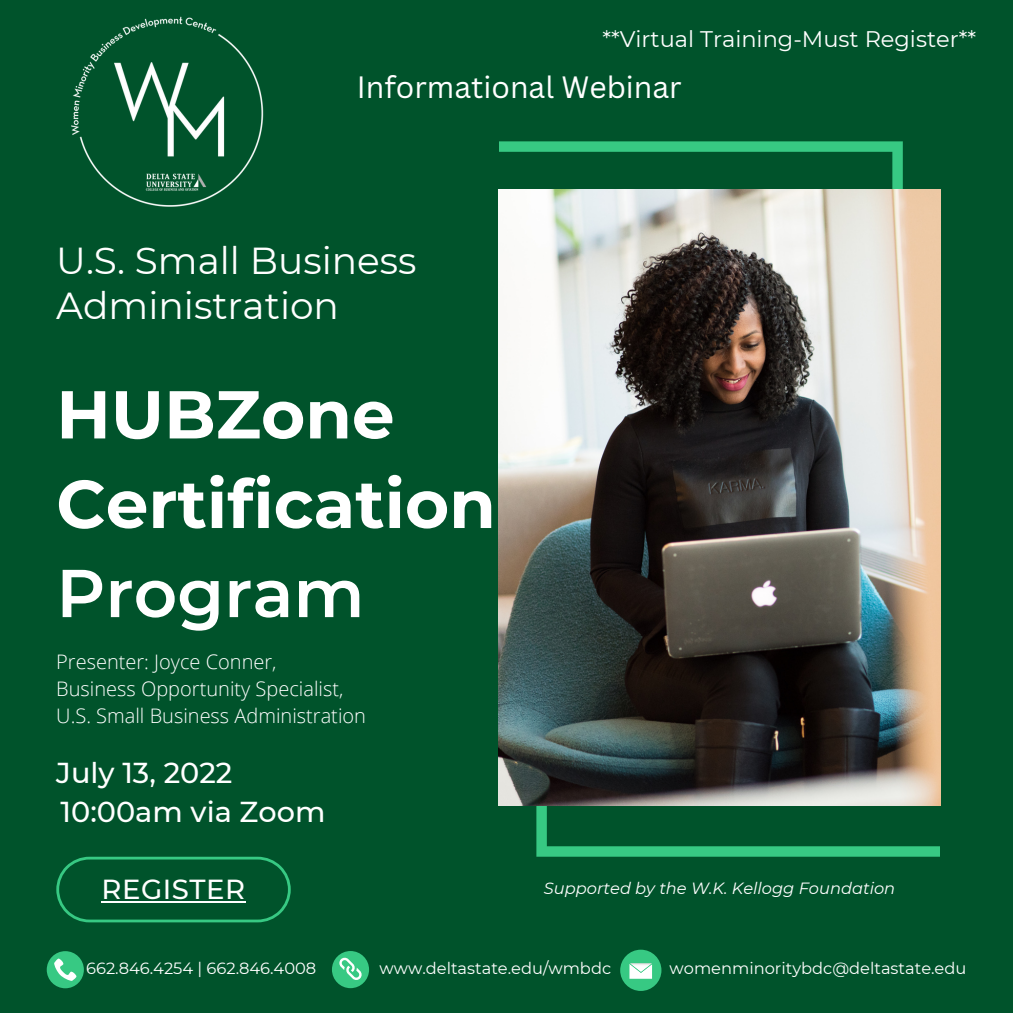
<style>
.page{position:relative;width:1013px;height:1013px;background:#fff}
.page>*{position:absolute;margin:0;border:0;box-sizing:border-box;transform-origin:0 0}
.t1{font:700 67.5px "Montserrat";color:#fff}
.t2{font:600 67.5px "Montserrat";color:#fff}
.t3{font:37.5px/45px "Montserrat";color:#fff}
.t4{font:30px "Canva Sans";color:#fff}
.t5{font:500 28.75px "Montserrat";color:#fff}
.t6{font:500 27.5px "Montserrat";letter-spacing:.02em;color:#fff}
.t7{font:22.5px "Montserrat";color:#fff}
.t8{font:300 20px "Open Sans";color:#fff}
.t9{font:16.25px "Montserrat";color:#fff}
.t10{font:italic 16.25px "Montserrat";color:#fff}
</style>
<div class="page">
<div style="left:0;top:0;width:1012px;height:1012px;background:#00532b"></div>
<svg style="left:499px;top:141px;width:403px;height:48px"></svg>
<svg style="left:536px;top:805px;width:404px;height:51px"></svg>
<img style="left:499px;top:189px;width:441px;height:616px">
<svg style="left:56px;top:856px;width:235px;height:66px"></svg>
<hr style="left:101px;top:900px;width:145px;height:2px;background:#fff">
<img style="left:71px;top:16px;width:193px;height:191px">
<div style="left:47px;top:951px;width:37px;height:37px;background:#37c983;border-radius:50%"></div>
<svg style="left:54px;top:958px;width:22px;height:22px"></svg>
<div style="left:332px;top:951px;width:37px;height:37px;background:#37c983;border-radius:50%"></div>
<svg style="left:339px;top:957px;width:23px;height:23px"></svg>
<div style="left:620px;top:949px;width:41px;height:41px;background:#37c983;border-radius:50%"></div>
<svg style="left:629px;top:963px;width:23px;height:15px"></svg>
<p class="t7" style="left:602px;top:25px;width:375px">**Virtual Training-Must Register**</p>
<p class="t4" style="left:357px;top:66px;width:326px">Informational Webinar</p>
<p class="t3" style="left:56px;top:238px;width:362px">U.S. Small Business<br>Administration</p>
<p class="t1" style="left:56px;top:373px;width:340px">HUBZone</p>
<p class="t1" style="left:56px;top:462px;width:441px">Certification</p>
<p class="t2" style="left:56px;top:551px;width:310px">Program</p>
<p class="t8" style="left:56px;top:647px;width:222px">Presenter: Joyce Conner,</p>
<p class="t8" style="left:56px;top:674px;width:288px">Business Opportunity Specialist,</p>
<p class="t8" style="left:56px;top:701px;width:311px">U.S. Small Business Administration</p>
<p class="t5" style="left:56px;top:755px;width:178px">July 13, 2022</p>
<p class="t5" style="left:61px;top:794px;width:266px">10:00am via Zoom</p>
<p class="t6" style="left:101px;top:872px;width:145px">REGISTER</p>
<p class="t10" style="left:544px;top:878px;width:353px">Supported by the W.K. Kellogg Foundation</p>
<p class="t9" style="left:86px;top:958px;width:232px">662.846.4254 | 662.846.4008</p>
<p class="t9" style="left:379px;top:957px;width:233px">www.deltastate.edu/wmbdc</p>
<p class="t9" style="left:669px;top:957px;width:298px">womenminoritybdc@deltastate.edu</p>
</div>
